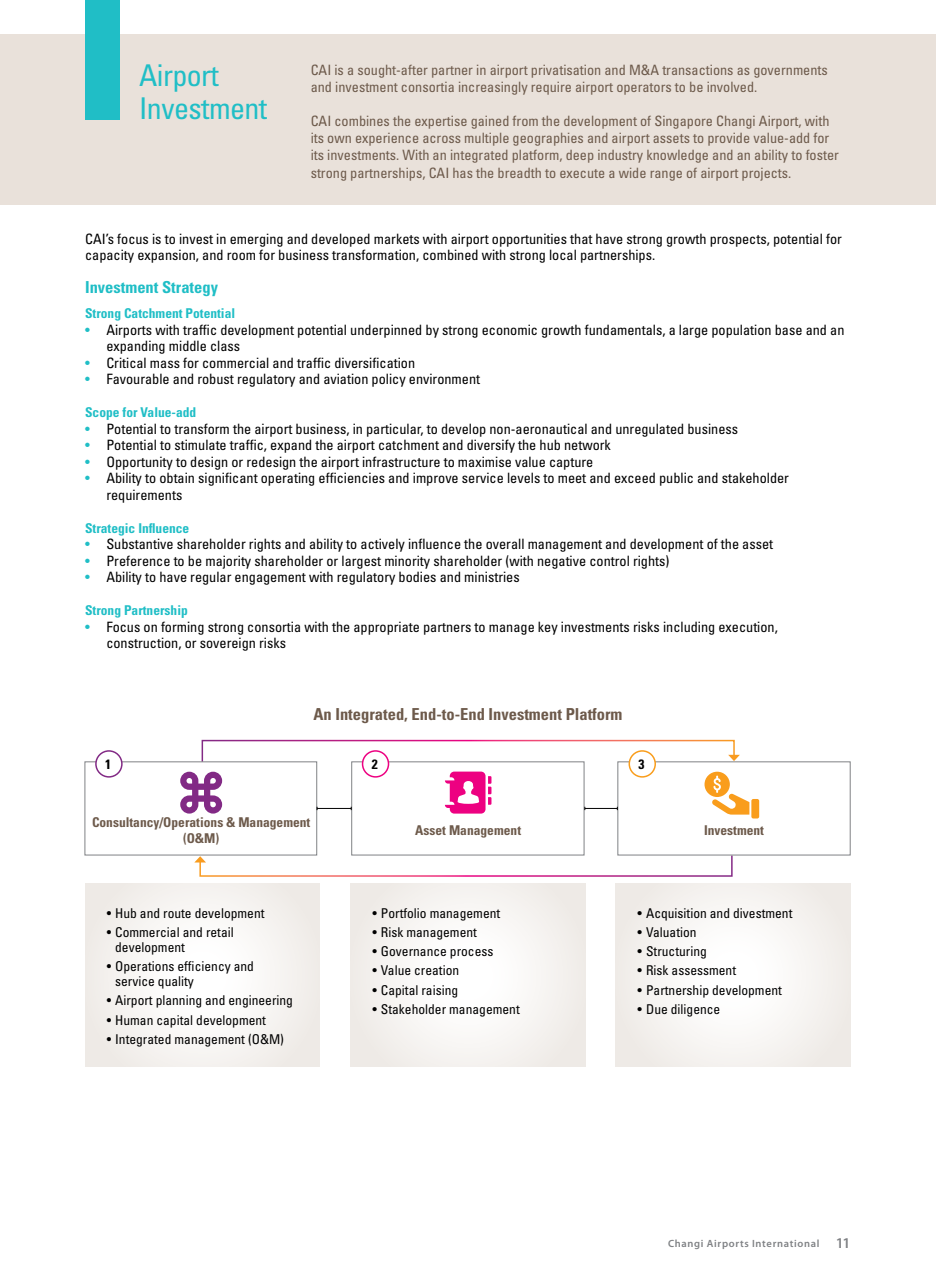
<style>
.page{position:relative;width:936px;height:1276px;background:#fff}
.page>*{position:absolute;margin:0;border:0;box-sizing:border-box;transform-origin:0 0}
.t1{font:condensed 30px/33px "Univers LT Std";letter-spacing:-.02em;color:#20bec6}
.t2{font:700 condensed 16.5px "Univers LT Std";color:#6d5a4b}
.t3{font:700 condensed 16.5px "Univers LT Std";color:#20bec6}
.t4{font:condensed 14.25px/16.5px "Univers LT Std";color:#000}
.t5{font:condensed 14.25px/17.1px "Univers LT Std";color:#6d5a4b}
.t6{font:condensed 13.5px/15px "Univers LT Std";color:#000}
.t7{font:700 condensed 13.5px "Univers LT Std";color:#20bec6}
.t8{font:700 condensed 13.5px/16.2px "Univers LT Std";color:#6d5a4b;text-align:center}
.t9{font:700 condensed 13.5px "Univers LT Std";color:#000}
.t10{font:600 10.5px "Myriad Pro";letter-spacing:.065em;color:#808285}
.s1{color:#20bec6}
.s2{font-size:15px}
</style>
<div class="page">
<div style="left:0;top:34px;width:935px;height:170px;background:#e9e1da"></div>
<div style="left:85px;top:0;width:34px;height:119px;background:#20bec6"></div>
<div style="left:85px;top:884px;width:234px;height:182px;background:linear-gradient(to right,#f6f4f1,#f6f4f2)"></div>
<div style="left:351px;top:884px;width:234px;height:182px;background:linear-gradient(to right,#f6f4f1,#f6f4f1)"></div>
<div style="left:616px;top:884px;width:234px;height:182px;background:linear-gradient(to right,#f6f4f1,#f6f4f2)"></div>
<svg style="left:194px;top:854px;width:539px;height:23px"></svg>
<svg style="left:201px;top:739px;width:538px;height:24px"></svg>
<div style="left:84px;top:761px;width:233px;height:94px;background:#fff;border:1px solid #808285"></div>
<div style="left:351px;top:761px;width:233px;height:94px;background:#fff;border:1px solid #808285"></div>
<div style="left:617px;top:761px;width:233px;height:94px;background:#fff;border:1px solid #808285"></div>
<hr style="left:584px;top:808px;width:33px;height:1px;background:#000">
<hr style="left:317px;top:808px;width:34px;height:1px;background:#000">
<svg style="left:180px;top:771px;width:42px;height:42px"></svg>
<svg style="left:445px;top:771px;width:46px;height:42px"></svg>
<div style="left:751px;top:799px;width:8px;height:19px;background:#f99d1c;border-radius:2px"></div>
<svg style="left:704px;top:771px;width:45px;height:43px"></svg>
<div style="left:96px;top:751px;width:26px;height:26px;background:#fff;border-radius:50%"></div>
<div style="left:95px;top:750px;width:28px;height:27px;border:2px solid #822a85;border-radius:50%"></div>
<div style="left:362px;top:751px;width:26px;height:26px;background:#fff;border-radius:50%"></div>
<div style="left:362px;top:750px;width:27px;height:27px;border:2px solid #ed0181;border-radius:50%"></div>
<div style="left:629px;top:751px;width:26px;height:26px;background:#fff;border-radius:50%"></div>
<div style="left:628px;top:750px;width:28px;height:27px;border:2px solid #f99d1c;border-radius:50%"></div>
<h1 class="t1" style="left:139px;top:59px;width:129px">Airport<br>Investment</h1>
<p class="t5" style="left:311px;top:61px;width:518px">CAI is a sought-after partner in airport privatisation and M&amp;A transactions as governments and investment consortia increasingly require airport operators to be involved.</p>
<p class="t5" style="left:311px;top:112px;width:529px">CAI combines the expertise gained from the development of Singapore Changi Airport, with its own experience across multiple geographies and airport assets to provide value-add for its investments. With an integrated platform, deep industry knowledge and an ability to foster strong partnerships, CAI has the breadth to execute a wide range of airport projects.</p>
<p class="t4" style="left:85px;top:230px;width:758px">CAI’s focus is to invest in emerging and developed markets with airport opportunities that have strong growth prospects, potential for capacity expansion, and room for business transformation, combined with strong local partnerships.</p>
<p class="t3" style="left:85px;top:277px;width:134px">Investment Strategy</p>
<p class="t7" style="left:85px;top:305px;width:152px">Strong Catchment Potential</p>
<p class="t4" style="left:106px;top:321px;width:739px;text-indent:-21px"><span class="s1">•</span> Airports with traffic development potential underpinned by strong economic growth fundamentals, a large population base and an expanding middle class</p>
<p class="t4" style="left:85px;top:354px;width:331px"><span class="s1">•</span> Critical mass for commercial and traffic diversification</p>
<p class="t4" style="left:85px;top:370px;width:396px"><span class="s1">•</span> Favourable and robust regulatory and aviation policy environment</p>
<p class="t7" style="left:85px;top:404px;width:113px">Scope for Value-add</p>
<p class="t4" style="left:85px;top:420px;width:654px"><span class="s1">•</span> Potential to transform the airport business, in particular, to develop non-aeronautical and unregulated business</p>
<p class="t4" style="left:85px;top:436px;width:527px"><span class="s1">•</span> Potential to stimulate traffic, expand the airport catchment and diversify the hub network</p>
<p class="t4" style="left:85px;top:453px;width:510px"><span class="s1">•</span> Opportunity to design or redesign the airport infrastructure to maximise value capture</p>
<p class="t4" style="left:106px;top:469px;width:684px;text-indent:-21px"><span class="s1">•</span> Ability to obtain significant operating efficiencies and improve service levels to meet and exceed public and stakeholder requirements</p>
<p class="t7" style="left:85px;top:519px;width:106px">Strategic Influence</p>
<p class="t4" style="left:85px;top:535px;width:689px"><span class="s1">•</span> Substantive shareholder rights and ability to actively influence the overall management and development of the asset</p>
<p class="t4" style="left:85px;top:552px;width:585px"><span class="s1">•</span> Preference to be majority shareholder or largest minority shareholder (with negative control rights)</p>
<p class="t4" style="left:85px;top:568px;width:436px"><span class="s1">•</span> Ability to have regular engagement with regulatory bodies and ministries</p>
<p class="t7" style="left:85px;top:602px;width:104px">Strong Partnership</p>
<p class="t4" style="left:106px;top:618px;width:673px;text-indent:-21px"><span class="s1">•</span> Focus on forming strong consortia with the appropriate partners to manage key investments risks including execution, construction, or sovereign risks</p>
<p class="t2" style="left:313px;top:704px;width:310px">An Integrated, End-to-End Investment Platform</p>
<p class="t9" style="left:105px;top:756px;width:7px">1</p>
<p class="t9" style="left:372px;top:756px;width:7px">2</p>
<p class="t9" style="left:638px;top:756px;width:7px">3</p>
<p class="t8" style="left:92px;top:814px;width:220px">Consultancy/Operations &amp; Management (O&amp;M)</p>
<p class="t8" style="left:415px;top:822px;width:107px">Asset Management</p>
<p class="t8" style="left:704px;top:822px;width:61px">Investment</p>
<p class="t6" style="left:107px;top:905px;width:159px">• Hub and route development</p>
<p class="t6" style="left:115px;top:924px;width:120px;text-indent:-9px">• Commercial and retail development</p>
<p class="t6" style="left:115px;top:958px;width:140px;text-indent:-9px">• Operations efficiency and service quality</p>
<p class="t6" style="left:107px;top:993px;width:188px">• Airport planning and engineering</p>
<p class="t6" style="left:107px;top:1012px;width:161px">• Human capital development</p>
<p class="t6" style="left:107px;top:1031px;width:179px">• Integrated management (O&amp;M)</p>
<p class="t6" style="left:372px;top:905px;width:129px">• Portfolio management</p>
<p class="t6" style="left:372px;top:924px;width:106px">• Risk management</p>
<p class="t6" style="left:372px;top:943px;width:122px">• Governance process</p>
<p class="t6" style="left:372px;top:963px;width:88px">• Value creation</p>
<p class="t6" style="left:372px;top:982px;width:87px">• Capital raising</p>
<p class="t6" style="left:372px;top:1001px;width:149px">• Stakeholder management</p>
<p class="t6" style="left:637px;top:905px;width:156px">• Acquisition and divestment</p>
<p class="t6" style="left:637px;top:924px;width:61px">• Valuation</p>
<p class="t6" style="left:637px;top:943px;width:71px">• Structuring</p>
<p class="t6" style="left:637px;top:963px;width:100px">• Risk assessment</p>
<p class="t6" style="left:637px;top:982px;width:146px">• Partnership development</p>
<p class="t6" style="left:637px;top:1001px;width:84px">• Due diligence</p>
<p class="t10" style="left:668px;top:1238px;width:184px">Changi Airports International <span class="s2">11</span></p>
</div>
